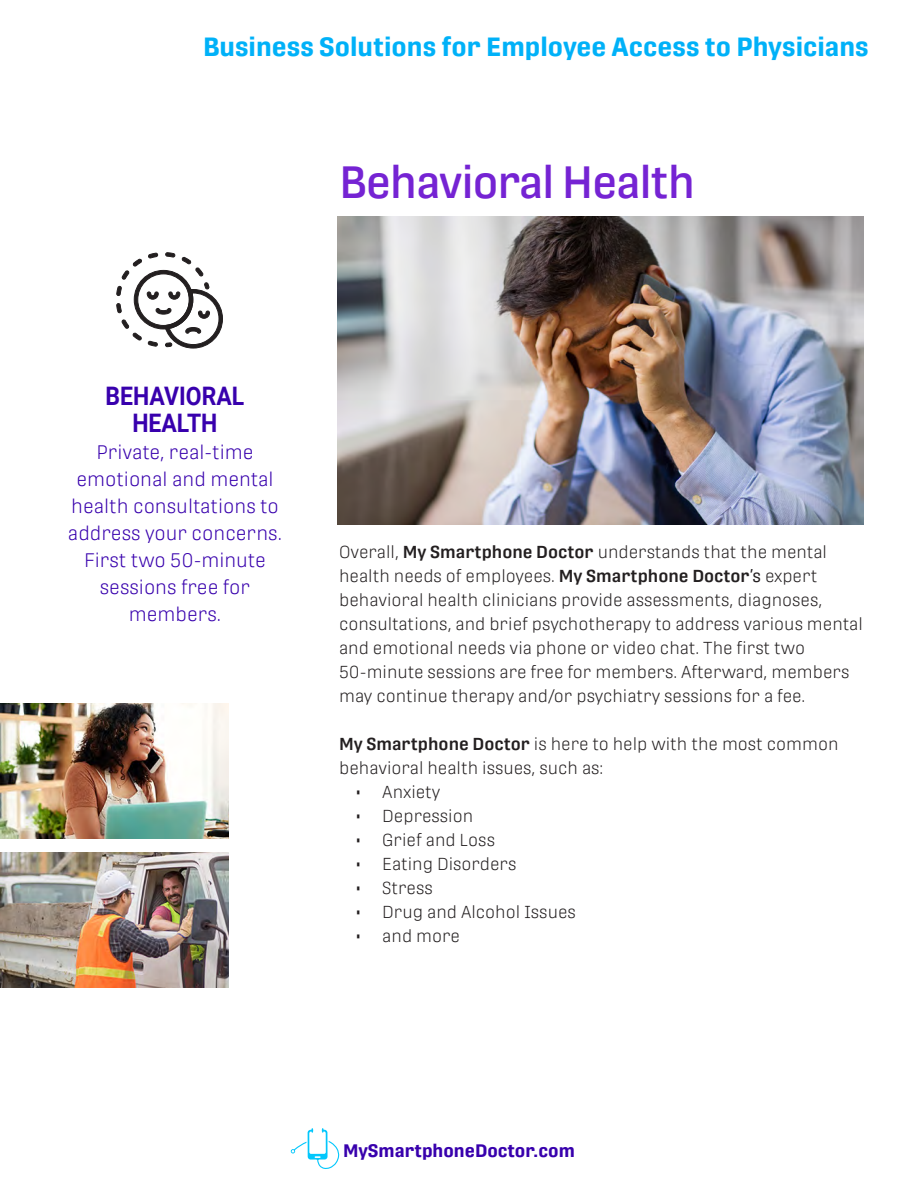
<style>
.page{position:relative;width:918px;height:1188px;background:#fff}
.page>*{position:absolute;margin:0;border:0;box-sizing:border-box;transform-origin:0 0}
.Pop_Headline_Protipo_Medium{font:500 45px "Protipo";letter-spacing:-.03em;color:#7523d3}
.Popup_Text_Protipo{font:700 26.25px "Protipo";color:#00b1f8}
.Headline_H3_-_Black{font:700 25.5px "Roboto";color:#3800ad;scale:.9 1}
.Icons_Text_-_Protipo{font:300 19.5px/27px "Protipo";color:#3800ad;text-align:center}
.t1{font:700 18px "Protipo";color:#3800ad}
.Popup_Text_Protipo-2{font:300 17.25px/24px "Protipo";color:#231f20}
.s1{font-weight:600}
.s2{font-weight:400}
</style>
<div class="page">
<svg style="left:291px;top:1128px;width:48px;height:41px"></svg>
<svg style="left:116px;top:252px;width:107px;height:97px"></svg>
<img style="left:337px;top:216px;width:527px;height:309px">
<img style="left:0;top:703px;width:228px;height:136px">
<img style="left:0;top:852px;width:228px;height:136px">
<p class="Popup_Text_Protipo" style="left:203px;top:31px;width:667px">Business Solutions for Employee Access to Physicians</p>
<p class="Pop_Headline_Protipo_Medium" style="left:339px;top:156px;width:357px">Behavioral Health</p>
<p class="Headline_H3_-_Black" style="left:106px;top:378px;width:156px">BEHAVIORAL</p>
<p class="Headline_H3_-_Black" style="left:132px;top:405px;width:96px">HEALTH</p>
<p class="Icons_Text_-_Protipo" style="left:68px;top:438px;width:215px">Private, real-time emotional and mental health consultations to address your concerns.<br>First two 50-minute sessions free for members.</p>
<p class="Popup_Text_Protipo-2" style="left:339px;top:540px;width:525px">Overall, <span class="s1">My Smartphone Doctor</span> understands that the mental health needs of employees. <span class="s1">My Smartphone Doctor</span><span class="s2">’s</span> expert behavioral health clinicians provide assessments, diagnoses, consultations, and brief psychotherapy to address various mental and emotional needs via phone or video chat. The first two 50-minute sessions are free for members. Afterward, members may continue therapy and/or psychiatry sessions for a fee.</p>
<p class="Popup_Text_Protipo-2" style="left:339px;top:732px;width:501px"><span class="s1">My Smartphone Doctor</span> is here to help with the most common behavioral health issues, such as:</p>
<p class="Popup_Text_Protipo-2" style="left:355px;top:780px;width:87px">• Anxiety</p>
<p class="Popup_Text_Protipo-2" style="left:355px;top:804px;width:119px">• Depression</p>
<p class="Popup_Text_Protipo-2" style="left:355px;top:828px;width:141px">• Grief and Loss</p>
<p class="Popup_Text_Protipo-2" style="left:355px;top:852px;width:163px">• Eating Disorders</p>
<p class="Popup_Text_Protipo-2" style="left:355px;top:876px;width:79px">• Stress</p>
<p class="Popup_Text_Protipo-2" style="left:355px;top:900px;width:222px">• Drug and Alcohol Issues</p>
<p class="Popup_Text_Protipo-2" style="left:355px;top:924px;width:106px">• and more</p>
<p class="t1" style="left:343px;top:1140px;width:233px">MySmartphoneDoctor.com</p>
</div>
